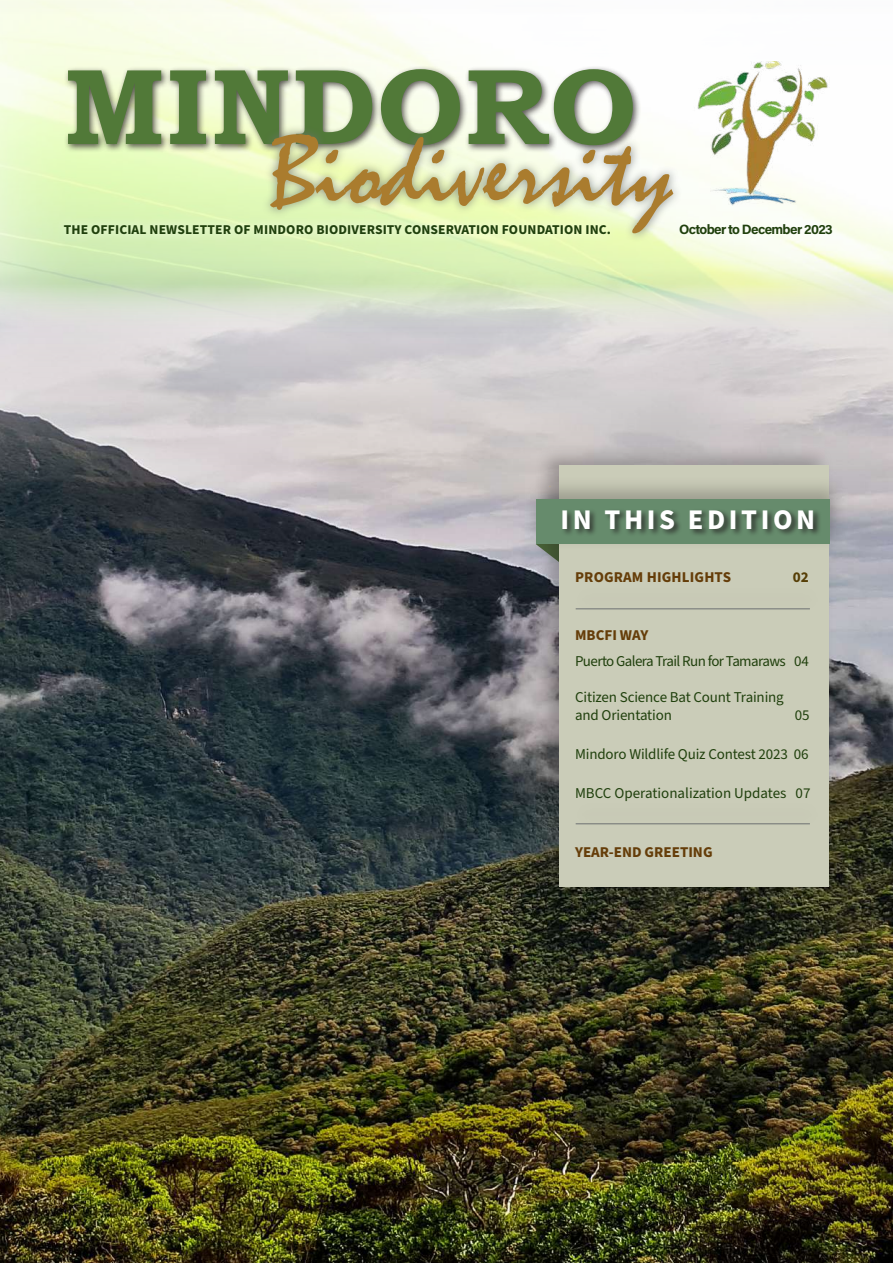
<style>
.page{position:relative;width:893px;height:1263px;background:#fff}
.page>*{position:absolute;margin:0;border:0;box-sizing:border-box;transform-origin:0 0}
.t1{font:700 108px "Bookman Old Style";letter-spacing:.01em;color:#517938}
.t2{font:102px "Mistral";color:#aa7c2e}
.t3{font:700 28.5px "Source Sans Pro";letter-spacing:.125em;color:#fff}
.t4{font:15px/18px "Source Sans Pro";letter-spacing:-.01em;color:#20400d}
.t5{font:15px/25.7px "Source Sans Pro";letter-spacing:-.04em;color:#20400d}
.t6{font:700 15px "Source Sans Pro";color:#653d09}
.t7{font:700 15px "Source Sans Pro";color:#563e06}
.t8{font:15px "Source Sans Variable";color:#20400d}
.t9{font:700 13.5px "Source Sans Pro";letter-spacing:.01em;color:#20400d}
.t10{font:700 13.5px "Acumin Pro";letter-spacing:-.045em;color:#20400d}
.s1{font-weight:700;color:#653d09}
.s2{font-family:"Source Sans Variable"}
</style>
<div class="page">
<img style="left:0;top:344px;width:892px;height:919px">
<div style="left:0;top:0;width:892px;height:344px;background:linear-gradient(to right,#d6d2d7,#dbd7d8)"></div>
<img style="left:0;top:0;width:892px;height:337px">
<div style="left:527px;top:516px;width:57px;height:51px;background:#b0afbc"></div>
<div style="left:533px;top:444px;width:301px;height:452px;background:#231f20;opacity:.28"></div>
<div style="left:558px;top:465px;width:270px;height:421px;background:#caccb8"></div>
<div style="left:525px;top:475px;width:323px;height:75px;background:#231f20;opacity:.28"></div>
<div style="left:536px;top:500px;width:293px;height:44px;background:#668b6c"></div>
<hr style="left:575px;top:608px;width:234px;height:1px;background:#6d7172">
<hr style="left:575px;top:823px;width:234px;height:1px;background:#6d7172">
<div style="left:64px;top:65px;width:577px;height:89px;background:#231f20;opacity:.75"></div>
<div style="left:670px;top:215px;width:171px;height:29px;background:#fbfdf5"></div>
<div style="left:55px;top:215px;width:563px;height:29px;background:#dbf4bb"></div>
<img style="left:688px;top:62px;width:141px;height:144px">
<div style="left:262px;top:124px;width:420px;height:119px;background:#6d7172;opacity:.75"></div>
<div style="left:561px;top:508px;width:260px;height:29px;background:#231f20;opacity:.75"></div>
<h1 class="t1" style="left:64px;top:42px;width:574px">MINDORO</h1>
<h2 class="t2" style="left:270px;top:110px;width:404px">Biodiversity</h2>
<p class="t9" style="left:64px;top:220px;width:548px">THE OFFICIAL NEWSLETTER OF MINDORO BIODIVERSITY CONSERVATION FOUNDATION INC.</p>
<p class="t10" style="left:679px;top:220px;width:155px">October to December 2023</p>
<h3 class="t3" style="left:560px;top:500px;width:256px">IN THIS EDITION</h3>
<p class="t6" style="left:575px;top:567px;width:158px">PROGRAM HIGHLIGHTS</p>
<p class="t7" style="left:792px;top:567px;width:17px">02</p>
<p class="t5" style="left:575px;top:623px;width:235px"><span class="s1">MBCFI WAY<br></span>Puerto Galera Trail Run for Tamaraws <span class="s2">04</span></p>
<p class="t4" style="left:575px;top:689px;width:210px">Citizen Science Bat Count Training and Orientation</p>
<p class="t8" style="left:794px;top:706px;width:16px">05</p>
<p class="t4" style="left:575px;top:746px;width:235px">Mindoro Wildlife Quiz Contest 2023 06</p>
<p class="t4" style="left:575px;top:785px;width:237px">MBCC Operationalization Updates 07</p>
<p class="t6" style="left:575px;top:841px;width:139px">YEAR-END GREETING</p>
</div>
